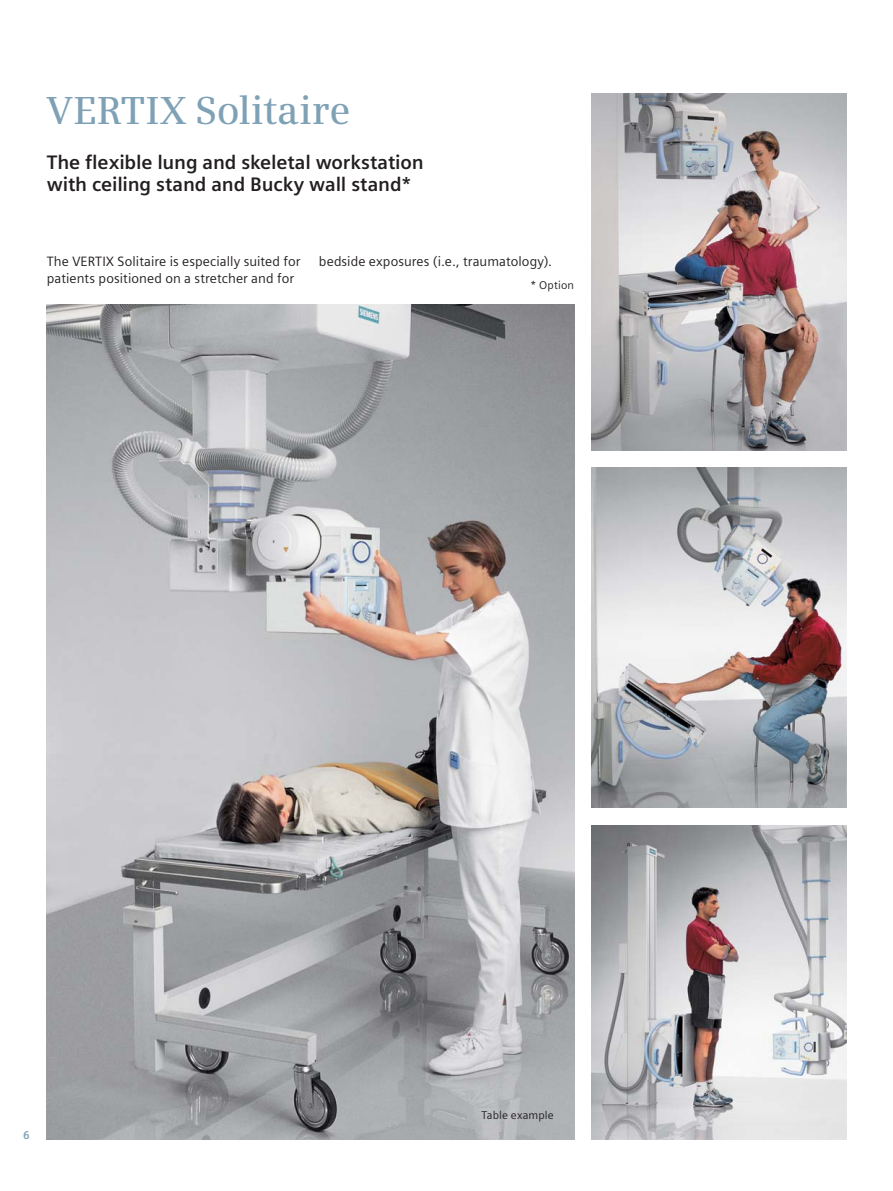
<style>
.page{position:relative;width:893px;height:1191px;background:#fff}
.page>*{position:absolute;margin:0;border:0;box-sizing:border-box;transform-origin:0 0}
.t1{font:500 39px "Siemens Serif";letter-spacing:.005em;color:#7fa1b6}
.t2{font:700 19.5px/22.5px "Siemens Sans";letter-spacing:-.005em;color:#231f20}
.t3{font:13.5px/17px "Siemens Sans";letter-spacing:.005em;color:#231f20}
.t4{font:11.25px "Siemens Sans";letter-spacing:.015em;color:#231f20}
.t5{font:700 11.25px "Siemens Sans";color:#7fa1b6}
</style>
<div class="page">
<img style="left:591px;top:94px;width:255px;height:357px">
<img style="left:47px;top:305px;width:527px;height:835px">
<img style="left:591px;top:825px;width:255px;height:315px">
<img style="left:591px;top:468px;width:255px;height:339px">
<h1 class="t1" style="left:47px;top:95px;width:305px">VERTIX Solitaire</h1>
<h2 class="t2" style="left:47px;top:153px;width:378px">The flexible lung and skeletal workstation with ceiling stand and Bucky wall stand*</h2>
<p class="t3" style="left:47px;top:254px;width:255px">The VERTIX Solitaire is especially suited for patients positioned on a stretcher and for</p>
<p class="t3" style="left:319px;top:254px;width:235px">bedside exposures (i.e., traumatology).</p>
<p class="t4" style="left:530px;top:280px;width:46px">* Option</p>
<p class="t5" style="left:23px;top:1131px;width:8px">6</p>
<p class="t4" style="left:482px;top:1110px;width:74px">Table example</p>
</div>
